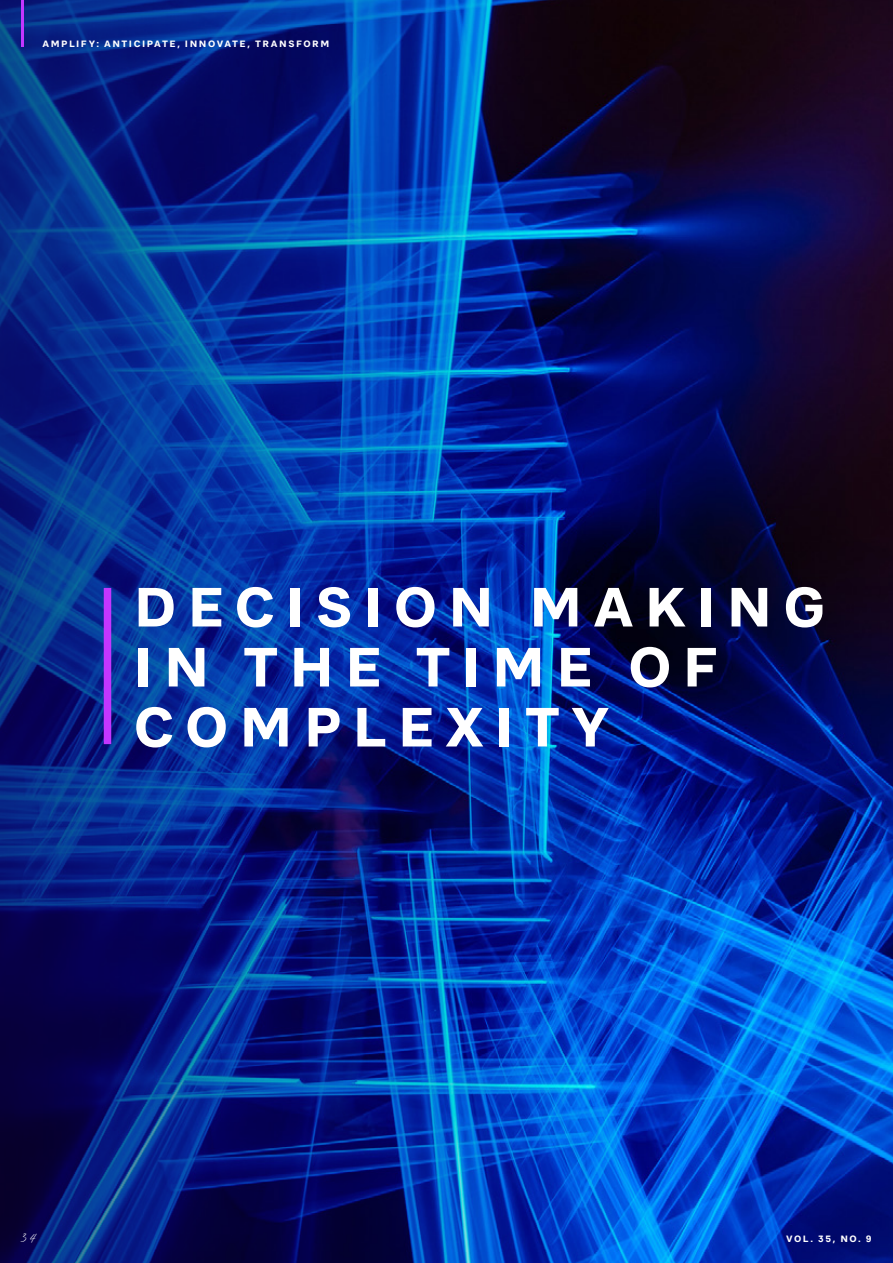
<style>
.page{position:relative;width:893px;height:1263px;background:#fff}
.page>*{position:absolute;margin:0;border:0;box-sizing:border-box;transform-origin:0 0}
.t1{font:700 54px/60px "CA Saygon Text";letter-spacing:.2em;color:#fff}
.t2{font:15px "ADL Notes";color:#fff}
.t3{font:700 9px "CA Saygon Text";letter-spacing:.17em;color:#fff}
</style>
<div class="page">
<img style="left:0;top:0;width:893px;height:1263px">
<div style="left:104px;top:588px;width:7px;height:156px;background:#c336ff"></div>
<hr style="left:21px;top:0;width:2px;height:47px;background:#c336ff">
<p class="t3" style="left:43px;top:37px;width:288px">AMPLIFY: ANTICIPATE, INNOVATE, TRANSFORM</p>
<h1 class="t1" style="left:134px;top:577px;width:693px">DECISION MAKING<br>IN THE TIME OF<br>COMPLEXITY</h1>
<h2 class="t2" style="left:21px;top:1227px;width:17px">34</h2>
<p class="t3" style="left:786px;top:1231px;width:87px">VOL. 35, NO. 9</p>
</div>
